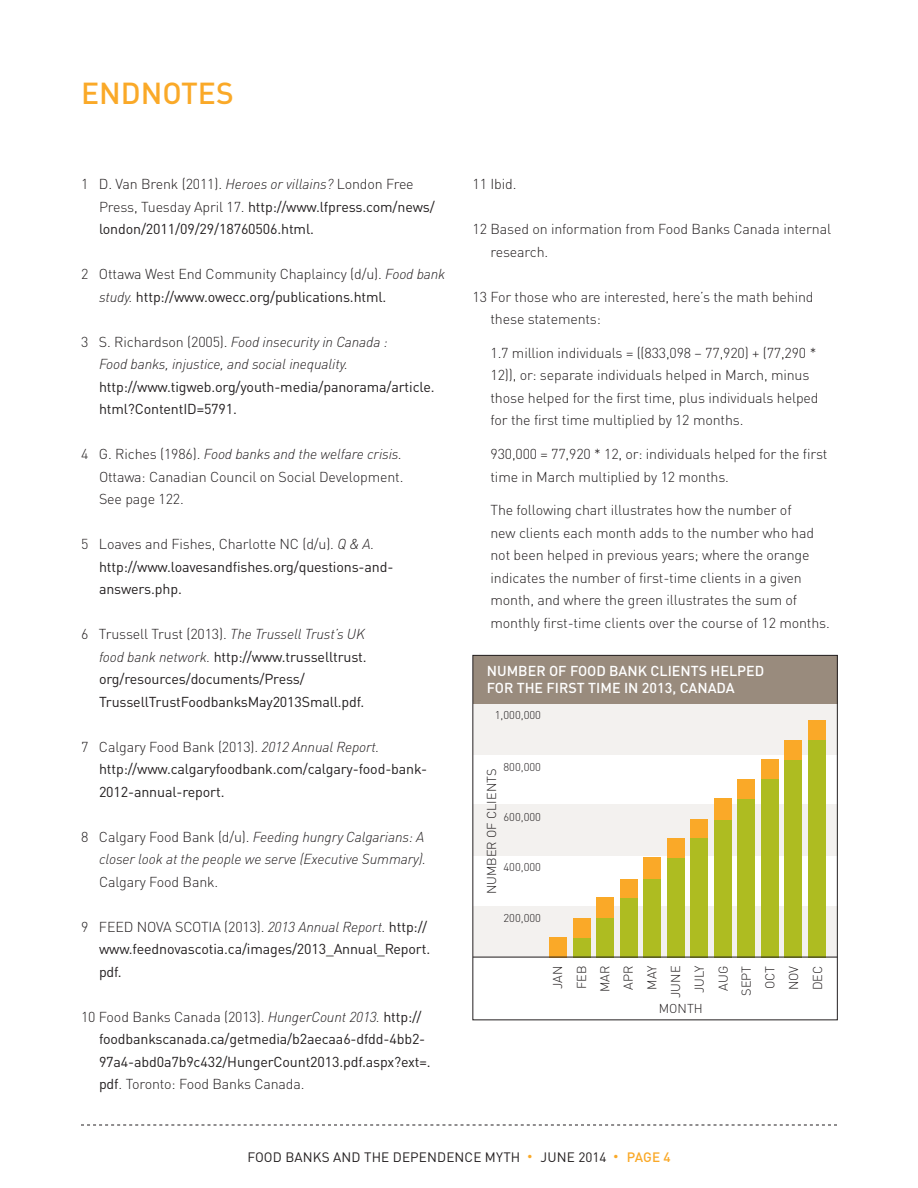
<style>
.page{position:relative;width:918px;height:1188px;background:#fff}
.page>*{position:absolute;margin:0;border:0;box-sizing:border-box;transform-origin:0 0}
.t1{font:500 30px "DIN Pro";color:#faa928}
.footnote{font:14.25px/22.5px "DIN Pro";letter-spacing:-.01em;color:#231f20}
.footnote-2{font:300 14.25px/22.5px "DIN Pro";letter-spacing:-.01em;color:#231f20}
.footnote-3{font:italic 300 14.25px/22.5px "DIN Pro";letter-spacing:-.01em;color:#231f20}
.t2{font:500 14.25px/17.1px "DIN Pro";color:#fff}
.t3{font:13.5px "DIN Pro";letter-spacing:.01em;color:#231f20}
.t4{font:300 12.75px/23.7px "DIN Pro";color:#231f20;text-align:right}
.t5{font:300 11.25px "DIN Pro";color:#231f20}
.s1{font-weight:300}
.s2{font-weight:300;font-style:italic}
.s3{font-style:italic}
.s4{font-weight:400}
.s5{font-style:normal}
.s6{font-size:10.5px;color:#faa928}
.s7{font-weight:500;color:#faa928}
</style>
<div class="page">
<svg style="left:81px;top:1125px;width:756px;height:1px"></svg>
<div style="left:473px;top:703px;width:364px;height:52px;background:#f3f1ef"></div>
<div style="left:473px;top:804px;width:364px;height:51px;background:#f3f1ef"></div>
<div style="left:473px;top:906px;width:364px;height:52px;background:#f3f1ef"></div>
<div style="left:473px;top:655px;width:364px;height:49px;background:#998b7d"></div>
<div style="left:550px;top:937px;width:17px;height:21px;background:#faa928"></div>
<div style="left:473px;top:655px;width:365px;height:365px;border:1px solid #231f20"></div>
<div style="left:573px;top:937px;width:17px;height:21px;background:#aebc21"></div>
<div style="left:573px;top:918px;width:17px;height:19px;background:#faa928"></div>
<div style="left:597px;top:918px;width:17px;height:40px;background:#aebc21"></div>
<div style="left:597px;top:898px;width:17px;height:20px;background:#faa928"></div>
<div style="left:620px;top:898px;width:17px;height:60px;background:#aebc21"></div>
<div style="left:620px;top:879px;width:17px;height:19px;background:#faa928"></div>
<div style="left:644px;top:858px;width:17px;height:100px;background:#aebc21"></div>
<div style="left:644px;top:857px;width:17px;height:22px;background:#faa928"></div>
<div style="left:667px;top:838px;width:17px;height:120px;background:#aebc21"></div>
<div style="left:667px;top:838px;width:17px;height:20px;background:#faa928"></div>
<div style="left:691px;top:830px;width:17px;height:128px;background:#aebc21"></div>
<div style="left:691px;top:819px;width:17px;height:19px;background:#faa928"></div>
<div style="left:714px;top:820px;width:17px;height:138px;background:#aebc21"></div>
<div style="left:714px;top:798px;width:17px;height:22px;background:#faa928"></div>
<div style="left:738px;top:787px;width:17px;height:171px;background:#aebc21"></div>
<div style="left:738px;top:779px;width:17px;height:19px;background:#faa928"></div>
<div style="left:761px;top:766px;width:17px;height:192px;background:#aebc21"></div>
<div style="left:761px;top:760px;width:17px;height:19px;background:#faa928"></div>
<div style="left:785px;top:760px;width:17px;height:198px;background:#aebc21"></div>
<div style="left:785px;top:740px;width:17px;height:20px;background:#faa928"></div>
<div style="left:808px;top:740px;width:17px;height:218px;background:#aebc21"></div>
<div style="left:808px;top:720px;width:17px;height:20px;background:#faa928"></div>
<hr style="left:473px;top:957px;width:364px;height:1px;background:#231f20">
<p class="t1" style="left:81px;top:69px;width:154px">ENDNOTES</p>
<p class="footnote" style="left:99px;top:171px;width:337px;text-indent:-18px"><span class="s1">1 D. Van Brenk (2011).</span> <span class="s2">Heroes or villains?</span> <span class="s1">London Free<br>Press, Tuesday April 17.</span> http://www.lfpress.com/news/ london/2011/09/29/18760506.html.</p>
<p class="footnote-2" style="left:99px;top:261px;width:348px;text-indent:-18px">2 Ottawa West End Community Chaplaincy (d/u). <span class="s3">Food bank study.</span> <span class="s4">http://www.owecc.org/publications.html.</span></p>
<p class="footnote" style="left:99px;top:329px;width:337px;text-indent:-18px"><span class="s1">3 S. Richardson (2005).</span> <span class="s2">Food insecurity in Canada :<br>Food banks, injustice, and social inequality. </span>http://www.tigweb.org/youth-media/panorama/article. html?ContentID=5791.</p>
<p class="footnote-2" style="left:99px;top:441px;width:306px;text-align:justify;text-indent:-18px">4 G. Riches (1986). <span class="s3">Food banks and the welfare crisis.<br></span>Ottawa: Canadian Council on Social Development.<br>See page 122.</p>
<p class="footnote" style="left:99px;top:531px;width:296px;text-indent:-18px"><span class="s1">5 Loaves and Fishes, Charlotte NC (d/u).</span> <span class="s2">Q &amp; A. </span>http://www.loavesandfishes.org/questions-and&shy;answers.php.</p>
<p class="footnote" style="left:99px;top:621px;width:269px;text-indent:-18px"><span class="s1">6 Trussell Trust (2013).</span> <span class="s2">The Trussell Trust’s UK food bank network.</span> http://www.trusselltrust. org/resources/documents/Press/ TrussellTrustFoodbanksMay2013Small.pdf.</p>
<p class="footnote" style="left:99px;top:734px;width:330px;text-indent:-18px"><span class="s1">7 Calgary Food Bank (2013).</span> <span class="s2">2012 Annual Report. </span>http://www.calgaryfoodbank.com/calgary-food-bank-<br>2012-annual-report.</p>
<p class="footnote-3" style="left:99px;top:824px;width:329px;text-indent:-18px"><span class="s5">8 Calgary Food Bank (d/u).</span> Feeding hungry Calgarians: A closer look at the people we serve (Executive Summary).<br><span class="s5">Calgary Food Bank.</span></p>
<p class="footnote" style="left:99px;top:914px;width:333px;text-indent:-18px"><span class="s1">9 FEED NOVA SCOTIA (2013).</span> <span class="s2">2013 Annual Report.</span> http:// www.feednovascotia.ca/images/2013_Annual_Report. pdf.</p>
<p class="footnote" style="left:99px;top:1004px;width:333px;text-indent:-18px"><span class="s1">10 Food Banks Canada (2013).</span> <span class="s2">HungerCount 2013.</span> http:// foodbankscanada.ca/getmedia/b2aecaa6-dfdd-4bb2- 97a4-abd0a7b9c432/HungerCount2013.pdf.aspx?ext=. pdf<span class="s1">. Toronto: Food Banks Canada.</span></p>
<p class="footnote-2" style="left:472px;top:171px;width:45px">11 Ibid.</p>
<p class="footnote-2" style="left:490px;top:216px;width:342px;text-indent:-18px">12 Based on information from Food Banks Canada internal research.</p>
<p class="footnote-2" style="left:490px;top:284px;width:325px;text-indent:-18px">13 For those who are interested, here’s the math behind these statements:</p>
<p class="footnote-2" style="left:490px;top:340px;width:330px">1.7 million individuals = ((833,098 – 77,920) + (77,290 * 12)), or: separate individuals helped in March, minus those helped for the first time, plus individuals helped for the first time multiplied by 12 months.</p>
<p class="footnote-2" style="left:490px;top:441px;width:338px">930,000 = 77,920 * 12, or: individuals helped for the first time in March multiplied by 12 months.</p>
<p class="footnote-2" style="left:490px;top:498px;width:341px">The following chart illustrates how the number of<br>new clients each month adds to the number who had not been helped in previous years; where the orange indicates the number of first-time clients in a given month, and where the green illustrates the sum of monthly first-time clients over the course of 12 months.</p>
<p class="t2" style="left:487px;top:660px;width:279px">NUMBER OF FOOD BANK CLIENTS HELPED<br>FOR THE FIRST TIME IN 2013, CANADA</p>
<p class="t5" style="left:495px;top:706px;width:48px">1,000,000</p>
<p class="t5" style="left:504px;top:758px;width:39px">800,000</p>
<p class="t4" style="left:479px;top:894px;width:127px;rotate:-90deg">NUMBER OF CLIENTS</p>
<p class="t5" style="left:504px;top:808px;width:39px">600,000</p>
<p class="t5" style="left:504px;top:859px;width:39px">400,000</p>
<p class="t5" style="left:504px;top:909px;width:39px">200,000</p>
<p class="t4" style="left:545px;top:998px;width:34px;rotate:-90deg">JAN<br>FEB<br>MAR<br>APR<br>MAY<br>JUNE<br>JULY<br>AUG<br>SEPT<br>OCT<br>NOV<br>DEC</p>
<p class="t4" style="left:659px;top:995px;width:45px">MONTH</p>
<p class="t3" style="left:247px;top:1146px;width:425px">FOOD BANKS AND THE DEPENDENCE MYTH <span class="s6">•</span> JUNE 2014 <span class="s6">•</span> <span class="s7">PAGE 4</span></p>
</div>
